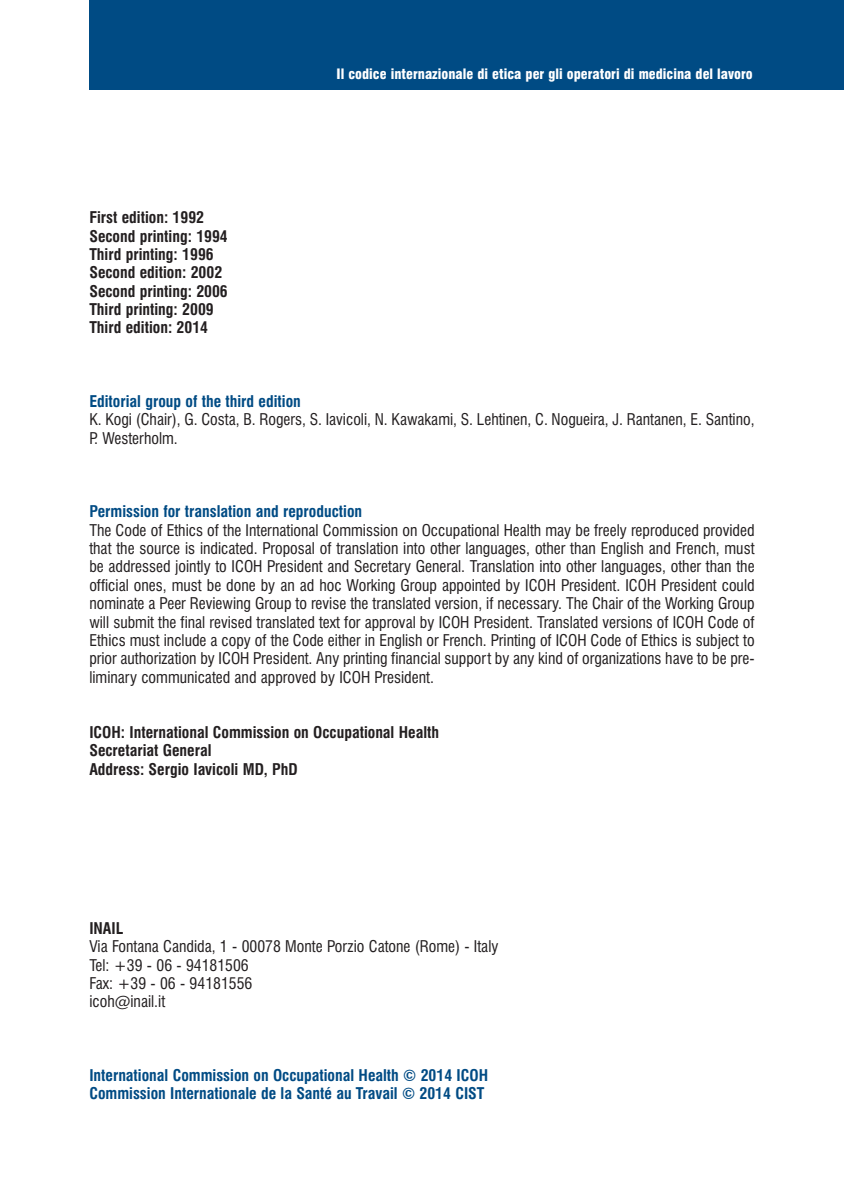
<style>
.page{position:relative;width:844px;height:1191px;background:#fff}
.page>*{position:absolute;margin:0;border:0;box-sizing:border-box;transform-origin:0 0}
.t1{font:15.75px/18.4px "Swiss 721 BT Roman Con HAIAAF";color:#231f20}
.t2{font:15.75px/18.4px "Swiss 721 BT Bold Con HAIAAH";color:#231f20}
.t3{font:15.75px/18.4px "Swiss 721 BT Bold Con HAIAAH";color:#004b84}
.t4{font:14px "Swiss 721 BT Black Con HAIAAG";color:#fff}
</style>
<div class="page">
<hr style="left:843px;top:0;width:1px;height:89px;background:#004b84">
<div style="left:89px;top:0;width:754px;height:89px;background:#004b84"></div>
<p class="t2" style="left:89px;top:209px;width:140px">First edition: 1992<br>Second printing: 1994<br>Third printing: 1996<br>Second edition: 2002<br>Second printing: 2006<br>Third printing: 2009<br>Third edition: 2014</p>
<p class="t4" style="left:336px;top:68px;width:417px">Il codice internazionale di etica per gli operatori di medicina del lavoro</p>
<p class="t3" style="left:89px;top:393px;width:213px">Editorial group of the third edition</p>
<p class="t1" style="left:89px;top:412px;width:666px">K. Kogi (Chair), G. Costa, B. Rogers, S. Iavicoli, N. Kawakami, S. Lehtinen, C. Nogueira, J. Rantanen, E. Santino,<br>P. Westerholm.</p>
<p class="t3" style="left:89px;top:503px;width:274px">Permission for translation and reproduction</p>
<p class="t1" style="left:89px;top:522px;width:666px;text-align:justify">The Code of Ethics of the International Commission on Occupational Health may be freely reproduced provided that the source is indicated. Proposal of translation into other languages, other than English and French, must be addressed jointly to ICOH President and Secretary General. Translation into other languages, other than the official ones, must be done by an ad hoc Working Group appointed by ICOH President. ICOH President could nominate a Peer Reviewing Group to revise the translated version, if necessary. The Chair of the Working Group will submit the final revised translated text for approval by ICOH President. Translated versions of ICOH Code of Ethics must include a copy of the Code either in English or French. Printing of ICOH Code of Ethics is subject to prior authorization by ICOH President. Any printing financial support by any kind of organizations have to be pre&shy;liminary communicated and approved by ICOH President.</p>
<p class="t2" style="left:89px;top:724px;width:351px">ICOH: International Commission on Occupational Health<br>Secretariat General<br>Address: Sergio Iavicoli MD, PhD</p>
<p class="t2" style="left:89px;top:920px;width:36px">INAIL</p>
<p class="t1" style="left:89px;top:938px;width:410px">Via Fontana Candida, 1 - 00078 Monte Porzio Catone (Rome) - Italy<br>Tel: +39 - 06 - 94181506<br>Fax: +39 - 06 - 94181556<br>icoh@inail.it</p>
<p class="t3" style="left:89px;top:1067px;width:400px">International Commission on Occupational Health © 2014 ICOH<br>Commission Internationale de la Santé au Travail © 2014 CIST</p>
</div>
